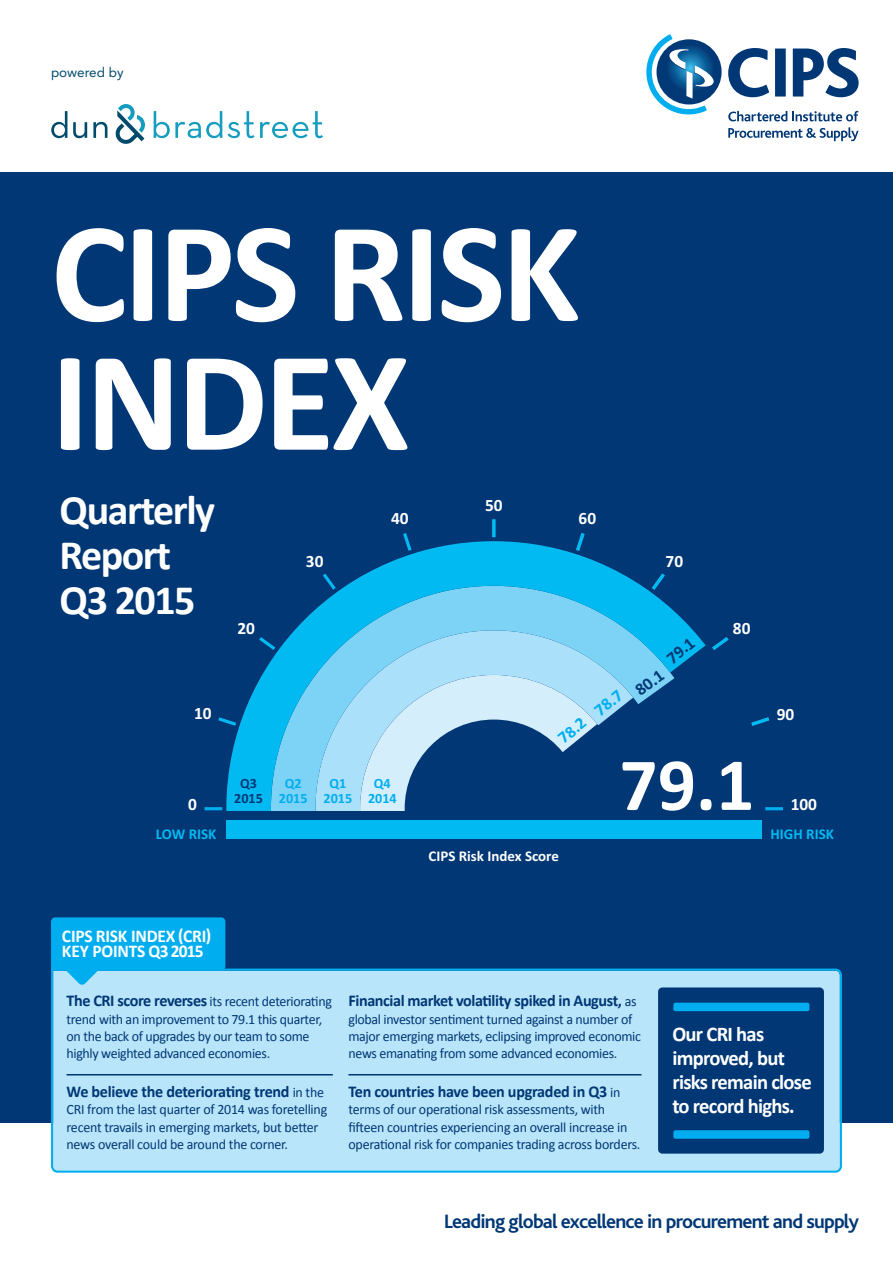
<style>
.page{position:relative;width:893px;height:1263px;background:#fff}
.page>*{position:absolute;margin:0;border:0;box-sizing:border-box;transform-origin:0 0}
.t1{font:700 144px/129px "Calibri";letter-spacing:-.025em;color:#fff}
.t2{font:700 75.45px "Calibri";color:#fff}
.t3{font:700 42px/45px "Calibri";letter-spacing:-.035em;color:#fff}
.t4{font:700 21px/24px "Calibri";letter-spacing:-.035em;color:#fff}
.t5{font:700 20.25px "Bliss";letter-spacing:-.04em;color:#013775}
.t6{font:700 18px/15px "Calibri";letter-spacing:-.01em;color:#fff}
.t7{font:700 17.4px "Calibri";color:#013775}
.t8{font:700 17.4px "Calibri";color:#00aeef}
.t9{font:700 17.25px "Calibri";color:#fff}
.t10{font:700 17.1px "Calibri";color:#00aeef}
.t11{font:700 16.5px "Calibri";letter-spacing:-.025em;color:#013775}
.t12{font:700 15px "Calibri";color:#fff}
.t13{font:700 15px "Calibri";color:#00baf1}
.t14{font:14.25px/17.2px "Calibri";letter-spacing:-.025em;color:#013775}
.t15{font:700 14.1px/15.8px "Calibri";color:#00aeef;text-align:center}
.t16{font:700 14.1px/15.8px "Calibri";color:#013775;text-align:center}
.t17{font:13.5px "Avenir LT Std";color:#004b6c}
.s1{font-weight:700;font-size:16.5px}
.s2{font-weight:400;font-size:14.25px}
</style>
<div class="page">
<div style="left:0;top:172px;width:893px;height:951px;background:#013775"></div>
<svg style="left:728px;top:48px;width:41px;height:49px"></svg>
<div style="left:775px;top:49px;width:11px;height:48px;background:#013775"></div>
<svg style="left:793px;top:48px;width:66px;height:49px"></svg>
<svg style="left:728px;top:111px;width:130px;height:10px"></svg>
<svg style="left:728px;top:127px;width:131px;height:14px"></svg>
<svg style="left:656px;top:39px;width:66px;height:65px"></svg>
<svg style="left:646px;top:34px;width:69px;height:80px"></svg>
<svg style="left:323px;top:519px;width:342px;height:62px"></svg>
<svg style="left:255px;top:581px;width:474px;height:106px"></svg>
<svg style="left:205px;top:687px;width:578px;height:124px"></svg>
<div style="left:226px;top:820px;width:535px;height:19px;background:#00baf1"></div>
<div style="left:51px;top:968px;width:791px;height:205px;background:#b9e5fa"></div>
<hr style="left:67px;top:1074px;width:266px;height:1px;background:#013775">
<svg style="left:51px;top:917px;width:174px;height:68px;background:#21b7ef"></svg>
<hr style="left:348px;top:1074px;width:293px;height:1px;background:#013775">
<div style="left:658px;top:987px;width:166px;height:166px;background:#013775;border-radius:4px"></div>
<div style="left:673px;top:1003px;width:136px;height:8px;background:#00aeef;border-radius:2px"></div>
<div style="left:673px;top:1130px;width:136px;height:9px;background:#00aeef;border-radius:2px"></div>
<svg style="left:51px;top:104px;width:94px;height:40px"></svg>
<svg style="left:228px;top:111px;width:95px;height:27px"></svg>
<svg style="left:154px;top:111px;width:68px;height:27px"></svg>
<p class="t17" style="left:51px;top:66px;width:74px">powered by</p>
<h1 class="t1" style="left:51px;top:207px;width:531px">CIPS RISK<br>INDEX</h1>
<h3 class="t3" style="left:60px;top:487px;width:157px">Quarterly<br>Report<br>Q3 2015</h3>
<p class="t9" style="left:237px;top:617px;width:19px">20</p>
<p class="t9" style="left:194px;top:702px;width:19px">10</p>
<p class="t9" style="left:306px;top:551px;width:19px">30</p>
<p class="t9" style="left:391px;top:508px;width:19px">40</p>
<p class="t9" style="left:485px;top:494px;width:19px">50</p>
<p class="t9" style="left:579px;top:508px;width:19px">60</p>
<p class="t9" style="left:666px;top:551px;width:19px">70</p>
<p class="t8" style="left:590px;top:704px;width:33px;rotate:-39deg">78.7</p>
<p class="t10" style="left:554px;top:732px;width:32px;rotate:-40deg">78.2</p>
<p class="t7" style="left:662px;top:652px;width:33px;rotate:-39deg">79.1</p>
<p class="t7" style="left:631px;top:683px;width:33px;rotate:-36deg">80.1</p>
<p class="t9" style="left:733px;top:618px;width:19px">80</p>
<p class="t9" style="left:188px;top:794px;width:10px">0</p>
<p class="t16" style="left:234px;top:774px;width:30px">Q3<br>2015</p>
<p class="t15" style="left:279px;top:774px;width:30px">Q2<br>2015</p>
<p class="t15" style="left:323px;top:774px;width:30px">Q1<br>2015</p>
<p class="t15" style="left:368px;top:774px;width:30px">Q4<br>2014</p>
<h2 class="t2" style="left:619px;top:738px;width:136px">79.1</h2>
<p class="t9" style="left:777px;top:703px;width:19px">90</p>
<p class="t9" style="left:791px;top:794px;width:28px">100</p>
<p class="t13" style="left:156px;top:824px;width:62px">LOW RISK</p>
<p class="t13" style="left:770px;top:824px;width:65px">HIGH RISK</p>
<p class="t12" style="left:429px;top:847px;width:132px">CIPS Risk Index Score</p>
<p class="t6" style="left:62px;top:928px;width:151px">CIPS RISK INDEX (CRI)<br>KEY POINTS Q3 2015</p>
<p class="t14" style="left:67px;top:993px;width:267px"><span class="s1">The CRI score reverses</span> its recent deteriorating trend with an improvement to 79.1 this quarter, on the back of upgrades by our team to some highly weighted advanced economies.</p>
<p class="t11" style="left:67px;top:1081px;width:259px">We believe the deteriorating trend <span class="s2">in the</span></p>
<p class="t14" style="left:67px;top:1101px;width:262px">CRI from the last quarter of 2014 was foretelling recent travails in emerging markets, but better news overall could be around the corner.</p>
<p class="t11" style="left:348px;top:991px;width:290px">Financial market volatility spiked in August, <span class="s2">as</span></p>
<p class="t14" style="left:348px;top:1010px;width:294px">global investor sentiment turned against a number of major emerging markets, eclipsing improved economic news emanating from some advanced economies.</p>
<p class="t11" style="left:348px;top:1081px;width:273px">Ten countries have been upgraded in Q3 <span class="s2">in</span></p>
<p class="t14" style="left:348px;top:1101px;width:293px">terms of our operational risk assessments, with fifteen countries experiencing an overall increase in operational risk for companies trading across borders.</p>
<h3 class="t4" style="left:672px;top:1021px;width:141px">Our CRI has improved, but risks remain close to record highs.</h3>
<h3 class="t5" style="left:444px;top:1215px;width:416px">Leading global excellence in procurement and supply</h3>
</div>
